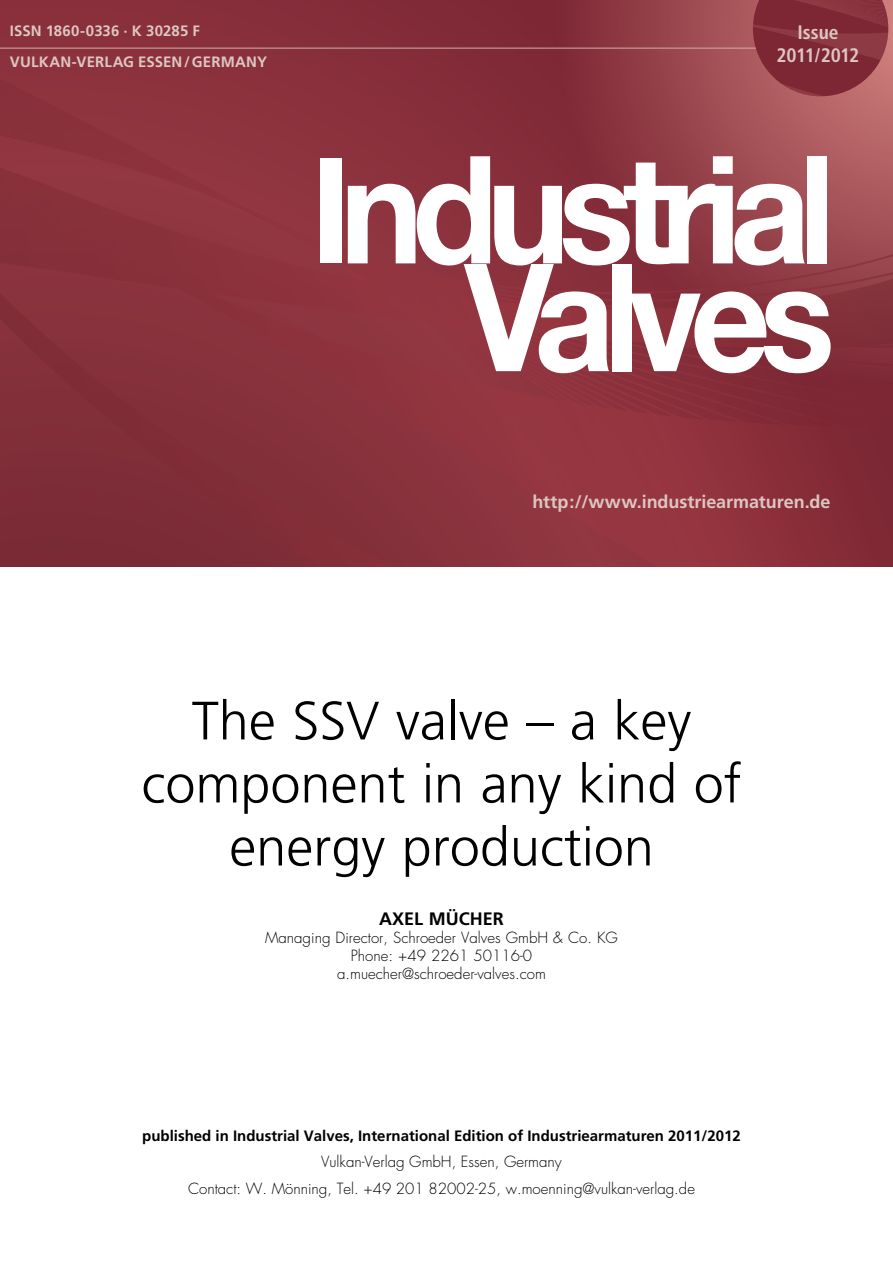
<style>
.page{position:relative;width:893px;height:1263px;background:#fff}
.page>*{position:absolute;margin:0;border:0;box-sizing:border-box;transform-origin:0 0}
.t1{font:300 54px/63px "Frutiger";color:#000;text-align:center}
.t2{font:700 condensed 19.5px/23.4px "Frutiger";letter-spacing:-.01em;color:#ddc6c2;text-align:center}
.t3{font:700 18px "Frutiger";color:#ddc6c2}
.t4{font:700 18px "Frutiger";color:#000}
.t5{font:300 15px/18px "Futura";color:#000;text-align:center}
.t6{font:700 15px "Frutiger";color:#000}
.t7{font:700 15px/30.8px "Frutiger";letter-spacing:.01em;color:#ddc6c2}
</style>
<div class="page">
<svg style="left:0;top:0;width:893px;height:257px;background:#8e3742"></svg>
<svg style="left:0;top:257px;width:893px;height:310px;background:#87303b"></svg>
<hr style="left:0;top:48px;width:839px;height:1px;background:#d0afab">
<svg style="left:753px;top:0;width:140px;height:96px;background:#8c3742"></svg>
<div style="left:320px;top:158px;width:21px;height:105px;background:#fff"></div>
<svg style="left:348px;top:156px;width:483px;height:217px"></svg>
<p class="t7" style="left:10px;top:15px;width:259px">ISSN 1860-0336 · K 30285 F<br>VULKAN-VERLAG ESSEN/GERMANY</p>
<h2 class="t2" style="left:777px;top:20px;width:84px">Issue<br>2011/2012</h2>
<p class="t3" style="left:532px;top:491px;width:300px">http://www.industriearmaturen.de</p>
<h1 class="t1" style="left:141px;top:689px;width:602px">The SSV valve – a key component in any kind of energy production</h1>
<p class="t4" style="left:379px;top:908px;width:126px">AXEL MÜCHER</p>
<p class="t5" style="left:265px;top:928px;width:354px">Managing Director, Schroeder Valves GmbH &amp; Co. KG<br>Phone: +49 2261 50116-0 a.muecher@schroeder-valves.com</p>
<p class="t6" style="left:142px;top:1126px;width:600px">published in Industrial Valves, International Edition of Industriearmaturen 2011/2012</p>
<p class="t5" style="left:188px;top:1148px;width:508px;line-height:26.5px">Vulkan-Verlag GmbH, Essen, Germany<br>Contact: W. Mönning, Tel. +49 201 82002-25, w.moenning@vulkan-verlag.de</p>
</div>
